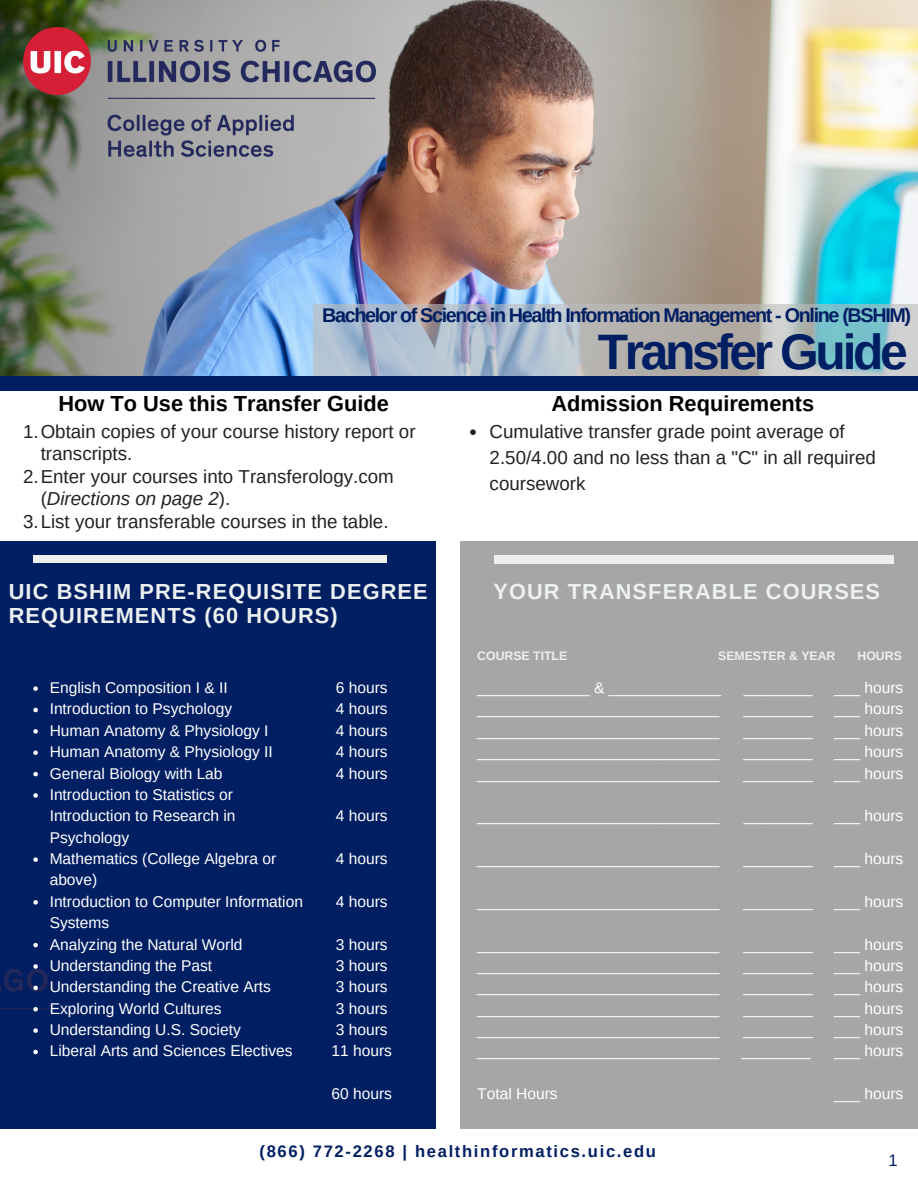
<style>
.page{position:relative;width:918px;height:1188px;background:#fff}
.page>*{position:absolute;margin:0;border:0;box-sizing:border-box;transform-origin:0 0}
.t1{font:700 49.8px "Arimo";letter-spacing:-.065em;color:#001e62}
.t2{font:700 21.75px/23.7px "Arimo";letter-spacing:.05em;color:#ecf0f1}
.t3{font:700 21.75px "Arimo";color:#000}
.t4{font:700 19.8px "Arimo";letter-spacing:-.07em;color:#001e62}
.t5{font:18.75px/25.8px "Arimo";color:#222}
.t6{font:700 16.65px "Arimo";letter-spacing:.1em;color:#001e62}
.t7{font:16.65px "Arimo";color:#001e62}
.t8{font:15.6px/21.3px "Arimo";color:#fff}
.t9{font:700 12.3px "Arimo";color:#ecf0f1}
.s1{font-style:italic}
</style>
<div class="page">
<div style="left:0;top:541px;width:435px;height:588px;background:#001e62"></div>
<div style="left:460px;top:541px;width:458px;height:588px;background:#a6a6a6"></div>
<img style="left:0;top:0;width:918px;height:377px">
<svg style="left:313px;top:304px;width:605px;height:73px;background:#a9b7bf"></svg>
<div style="left:0;top:377px;width:918px;height:13px;background:#001e62"></div>
<div style="left:33px;top:556px;width:354px;height:7px;background:#ecf0f1"></div>
<div style="left:494px;top:556px;width:400px;height:8px;background:#ecf0f1"></div>
<img style="left:0;top:942px;width:48px;height:70px">
<img style="left:23px;top:27px;width:352px;height:130px">
<svg style="left:33px;top:686px;width:5px;height:5px"></svg>
<svg style="left:33px;top:708px;width:5px;height:4px"></svg>
<svg style="left:33px;top:729px;width:5px;height:5px"></svg>
<svg style="left:33px;top:750px;width:5px;height:5px"></svg>
<svg style="left:33px;top:772px;width:5px;height:4px"></svg>
<svg style="left:33px;top:793px;width:5px;height:5px"></svg>
<svg style="left:33px;top:857px;width:5px;height:5px"></svg>
<svg style="left:33px;top:900px;width:5px;height:5px"></svg>
<svg style="left:33px;top:943px;width:5px;height:4px"></svg>
<svg style="left:33px;top:964px;width:5px;height:5px"></svg>
<svg style="left:33px;top:986px;width:5px;height:4px"></svg>
<svg style="left:33px;top:1007px;width:5px;height:4px"></svg>
<svg style="left:33px;top:1028px;width:5px;height:5px"></svg>
<svg style="left:33px;top:1050px;width:5px;height:4px"></svg>
<svg style="left:470px;top:429px;width:6px;height:6px"></svg>
<p class="t4" style="left:322px;top:304px;width:591px">Bachelor of Science in Health Information Management - Online (BSHIM)</p>
<p class="t3" style="left:59px;top:391px;width:332px">How To Use this Transfer Guide</p>
<p class="t5" style="left:41px;top:420px;width:376px;line-height:22.5px;text-indent:-17px">1.Obtain copies of your course history report or transcripts.</p>
<p class="t5" style="left:41px;top:465px;width:355px;line-height:22.5px;text-indent:-17px">2.Enter your courses into Transferology.com (<span class="s1">Directions on page 2</span>).</p>
<p class="t5" style="left:23px;top:508px;width:367px">3.List your transferable courses in the table.</p>
<p class="t1" style="left:598px;top:323px;width:312px">Transfer Guide</p>
<p class="t3" style="left:552px;top:391px;width:264px">Admission Requirements</p>
<p class="t5" style="left:490px;top:419px;width:388px">Cumulative transfer grade point average of<br>2.50/4.00 and no less than a "C" in all required coursework</p>
<p class="t2" style="left:9px;top:580px;width:420px">UIC BSHIM PRE-REQUISITE DEGREE<br>REQUIREMENTS (60 HOURS)</p>
<p class="t2" style="left:493px;top:580px;width:388px">YOUR TRANSFERABLE COURSES</p>
<p class="t8" style="left:50px;top:677px;width:180px">English Composition I &amp; II</p>
<p class="t8" style="left:50px;top:698px;width:184px">Introduction to Psychology</p>
<p class="t8" style="left:50px;top:720px;width:220px">Human Anatomy &amp; Physiology I</p>
<p class="t8" style="left:50px;top:741px;width:225px">Human Anatomy &amp; Physiology II</p>
<p class="t8" style="left:50px;top:763px;width:174px">General Biology with Lab</p>
<p class="t8" style="left:50px;top:784px;width:187px">Introduction to Statistics or<br>Introduction to Research in<br>Psychology</p>
<p class="t8" style="left:50px;top:848px;width:228px">Mathematics (College Algebra or above)</p>
<p class="t8" style="left:50px;top:891px;width:255px">Introduction to Computer Information<br>Systems</p>
<p class="t8" style="left:50px;top:934px;width:194px">Analyzing the Natural World</p>
<p class="t8" style="left:50px;top:955px;width:164px">Understanding the Past</p>
<p class="t8" style="left:50px;top:976px;width:223px">Understanding the Creative Arts</p>
<p class="t8" style="left:50px;top:998px;width:174px">Exploring World Cultures</p>
<p class="t8" style="left:50px;top:1019px;width:193px">Understanding U.S. Society</p>
<p class="t8" style="left:50px;top:1040px;width:244px">Liberal Arts and Sciences Electives</p>
<p class="t8" style="left:336px;top:677px;width:53px">6 hours</p>
<p class="t8" style="left:336px;top:698px;width:53px">4 hours</p>
<p class="t8" style="left:336px;top:720px;width:53px">4 hours</p>
<p class="t8" style="left:336px;top:741px;width:53px">4 hours</p>
<p class="t8" style="left:336px;top:763px;width:53px">4 hours</p>
<p class="t8" style="left:336px;top:805px;width:53px">4 hours</p>
<p class="t8" style="left:336px;top:848px;width:53px">4 hours</p>
<p class="t8" style="left:336px;top:891px;width:53px">4 hours</p>
<p class="t8" style="left:336px;top:934px;width:53px">3 hours</p>
<p class="t8" style="left:336px;top:955px;width:53px">3 hours</p>
<p class="t8" style="left:336px;top:976px;width:53px">3 hours</p>
<p class="t8" style="left:336px;top:998px;width:53px">3 hours</p>
<p class="t8" style="left:336px;top:1019px;width:53px">3 hours</p>
<p class="t8" style="left:332px;top:1040px;width:62px">11 hours</p>
<p class="t8" style="left:332px;top:1083px;width:62px">60 hours</p>
<p class="t9" style="left:477px;top:649px;width:92px">COURSE TITLE</p>
<p class="t9" style="left:718px;top:649px;width:119px">SEMESTER &amp; YEAR</p>
<p class="t9" style="left:858px;top:649px;width:46px">HOURS</p>
<p class="t8" style="left:477px;top:677px;width:245px">_____________ &amp; _____________</p>
<p class="t8" style="left:477px;top:698px;width:244px">____________________________</p>
<p class="t8" style="left:477px;top:720px;width:244px">____________________________</p>
<p class="t8" style="left:477px;top:741px;width:244px">____________________________</p>
<p class="t8" style="left:477px;top:763px;width:244px">____________________________</p>
<p class="t8" style="left:744px;top:677px;width:71px">________</p>
<p class="t8" style="left:744px;top:698px;width:71px">________</p>
<p class="t8" style="left:744px;top:720px;width:71px">________</p>
<p class="t8" style="left:744px;top:741px;width:71px">________</p>
<p class="t8" style="left:744px;top:763px;width:71px">________</p>
<p class="t8" style="left:477px;top:805px;width:244px">____________________________</p>
<p class="t8" style="left:744px;top:805px;width:71px">________</p>
<p class="t8" style="left:477px;top:848px;width:244px">____________________________</p>
<p class="t8" style="left:744px;top:848px;width:71px">________</p>
<p class="t8" style="left:477px;top:891px;width:244px">____________________________</p>
<p class="t8" style="left:744px;top:891px;width:71px">________</p>
<p class="t8" style="left:477px;top:934px;width:244px">____________________________</p>
<p class="t8" style="left:477px;top:955px;width:244px">____________________________</p>
<p class="t8" style="left:477px;top:976px;width:244px">____________________________</p>
<p class="t8" style="left:477px;top:998px;width:244px">____________________________</p>
<p class="t8" style="left:477px;top:1019px;width:244px">____________________________</p>
<p class="t8" style="left:477px;top:1040px;width:244px">____________________________</p>
<p class="t8" style="left:477px;top:1083px;width:82px">Total Hours</p>
<p class="t8" style="left:744px;top:934px;width:71px">________</p>
<p class="t8" style="left:744px;top:955px;width:71px">________</p>
<p class="t8" style="left:744px;top:976px;width:71px">________</p>
<p class="t8" style="left:744px;top:998px;width:71px">________</p>
<p class="t8" style="left:744px;top:1019px;width:71px">________</p>
<p class="t8" style="left:742px;top:1040px;width:71px">________</p>
<p class="t8" style="left:834px;top:677px;width:71px">___ hours</p>
<p class="t8" style="left:834px;top:698px;width:71px">___ hours</p>
<p class="t8" style="left:834px;top:720px;width:71px">___ hours</p>
<p class="t8" style="left:834px;top:741px;width:71px">___ hours</p>
<p class="t8" style="left:834px;top:763px;width:71px">___ hours</p>
<p class="t8" style="left:834px;top:805px;width:71px">___ hours</p>
<p class="t8" style="left:834px;top:848px;width:71px">___ hours</p>
<p class="t8" style="left:834px;top:891px;width:71px">___ hours</p>
<p class="t8" style="left:834px;top:934px;width:71px">___ hours</p>
<p class="t8" style="left:834px;top:955px;width:71px">___ hours</p>
<p class="t8" style="left:834px;top:976px;width:71px">___ hours</p>
<p class="t8" style="left:834px;top:998px;width:71px">___ hours</p>
<p class="t8" style="left:834px;top:1019px;width:71px">___ hours</p>
<p class="t8" style="left:834px;top:1040px;width:71px">___ hours</p>
<p class="t8" style="left:834px;top:1083px;width:71px">___ hours</p>
<p class="t6" style="left:260px;top:1142px;width:398px">(866) 772-2268 | healthinformatics.uic.edu</p>
<p class="t7" style="left:888px;top:1151px;width:11px">1</p>
</div>
